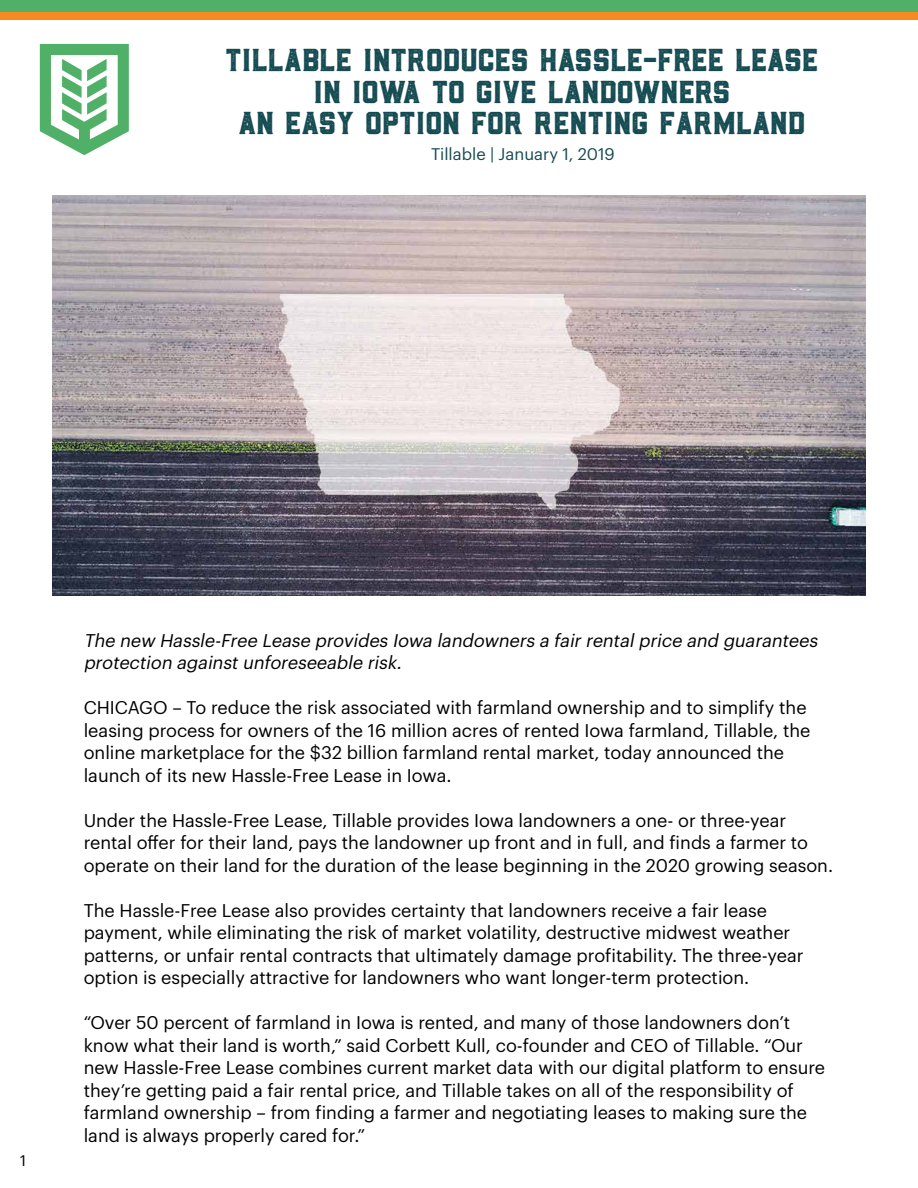
<style>
.page{position:relative;width:918px;height:1188px;background:#fff}
.page>*{position:absolute;margin:0;border:0;box-sizing:border-box;transform-origin:0 0}
.t1{font:31.5px/31.5px "Barley Aged";color:#154b52;text-align:center}
.t2{font:18px/22.5px "Graphik";color:#000}
.t3{font:italic 18px/22.5px "Graphik";color:#000}
.t4{font:16.5px "Graphik";color:#154b52}
.t5{font:15px "Graphik";color:#000}
</style>
<div class="page">
<div style="left:0;top:0;width:918px;height:13px;background:#51b067"></div>
<div style="left:0;top:13px;width:918px;height:7px;background:#f68921"></div>
<img style="left:52px;top:196px;width:814px;height:400px">
<svg style="left:40px;top:44px;width:89px;height:111px"></svg>
<h1 class="t1" style="left:226px;top:46px;width:595px">TILLABLE INTRODUCES HASSLE-FREE LEASE<br>IN IOWA TO GIVE LANDOWNERS<br>AN EASY OPTION FOR RENTING FARMLAND</h1>
<p class="t4" style="left:431px;top:147px;width:185px">Tillable | January 1, 2019</p>
<p class="t5" style="left:20px;top:1154px;width:7px">1</p>
<p class="t3" style="left:84px;top:630px;width:738px">The new Hassle-Free Lease provides Iowa landowners a fair rental price and guarantees protection against unforeseeable risk.</p>
<p class="t2" style="left:84px;top:698px;width:728px">CHICAGO – To reduce the risk associated with farmland ownership and to simplify the leasing process for owners of the 16 million acres of rented Iowa farmland, Tillable, the online marketplace for the $32 billion farmland rental market, today announced the launch of its new Hassle-Free Lease in Iowa.</p>
<p class="t2" style="left:84px;top:810px;width:751px">Under the Hassle-Free Lease, Tillable provides Iowa landowners a one- or three-year rental offer for their land, pays the landowner up front and in full, and finds a farmer to operate on their land for the duration of the lease beginning in the 2020 growing season.</p>
<p class="t2" style="left:84px;top:900px;width:721px">The Hassle-Free Lease also provides certainty that landowners receive a fair lease payment, while eliminating the risk of market volatility, destructive midwest weather patterns, or unfair rental contracts that ultimately damage profitability. The three-year option is especially attractive for landowners who want longer-term protection.</p>
<p class="t2" style="left:84px;top:1013px;width:743px">“Over 50 percent of farmland in Iowa is rented, and many of those landowners don’t know what their land is worth,” said Corbett Kull, co-founder and CEO of Tillable. “Our new Hassle-Free Lease combines current market data with our digital platform to ensure they’re getting paid a fair rental price, and Tillable takes on all of the responsibility of farmland ownership – from finding a farmer and negotiating leases to making sure the land is always properly cared for.”</p>
</div>
